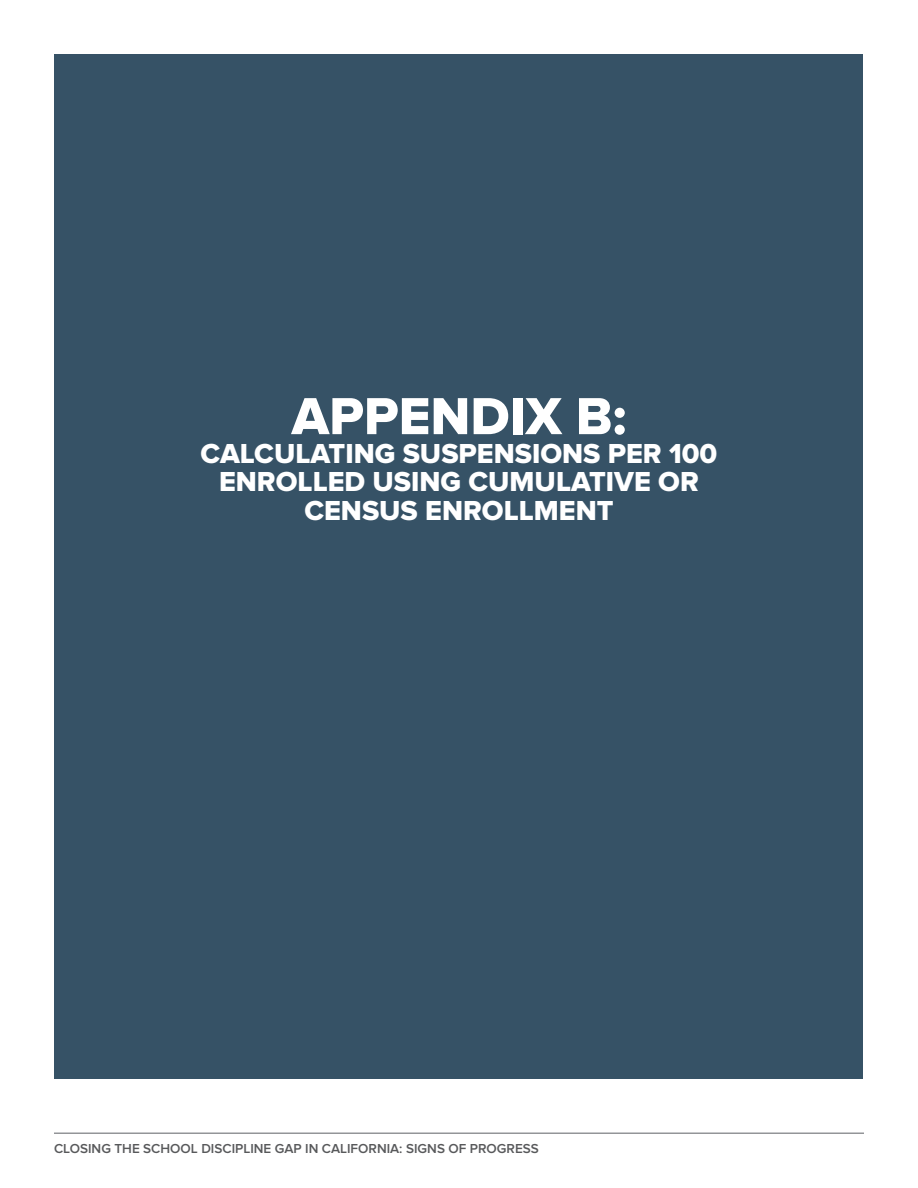
<style>
.page{position:relative;width:918px;height:1188px;background:#fff}
.page>*{position:absolute;margin:0;border:0;box-sizing:border-box;transform-origin:0 0}
.t1{font:54px "Proxima Nova Extrabld";color:#fff}
.t2{font:28.5px/28.5px "Proxima Nova Extrabld";color:#fff}
.t3{font:600 13.5px "Proxima Nova";color:#58595b}
</style>
<div class="page">
<hr style="left:54px;top:1132px;width:810px;height:2px;background:#939598">
<div style="left:55px;top:55px;width:808px;height:1024px;background:#365266"></div>
<h1 class="t1" style="left:292px;top:385px;width:336px">APPENDIX B:</h1>
<p class="t2" style="left:219px;top:440px;width:500px;text-indent:-19px">CALCU LATING SUSPENSIONS PER 100<br>ENROLLED USING CUMU</p>
<p class="t2" style="left:304px;top:468px;width:396px;text-indent:252px">LATIVE OR<br>CENSUS ENROLLMENT</p>
<p class="t3" style="left:54px;top:1141px;width:486px">CLOSING THE SCHOOL DISCIPLINE GAP IN CALIFORNIA: SIGNS OF PROGRESS</p>
</div>
